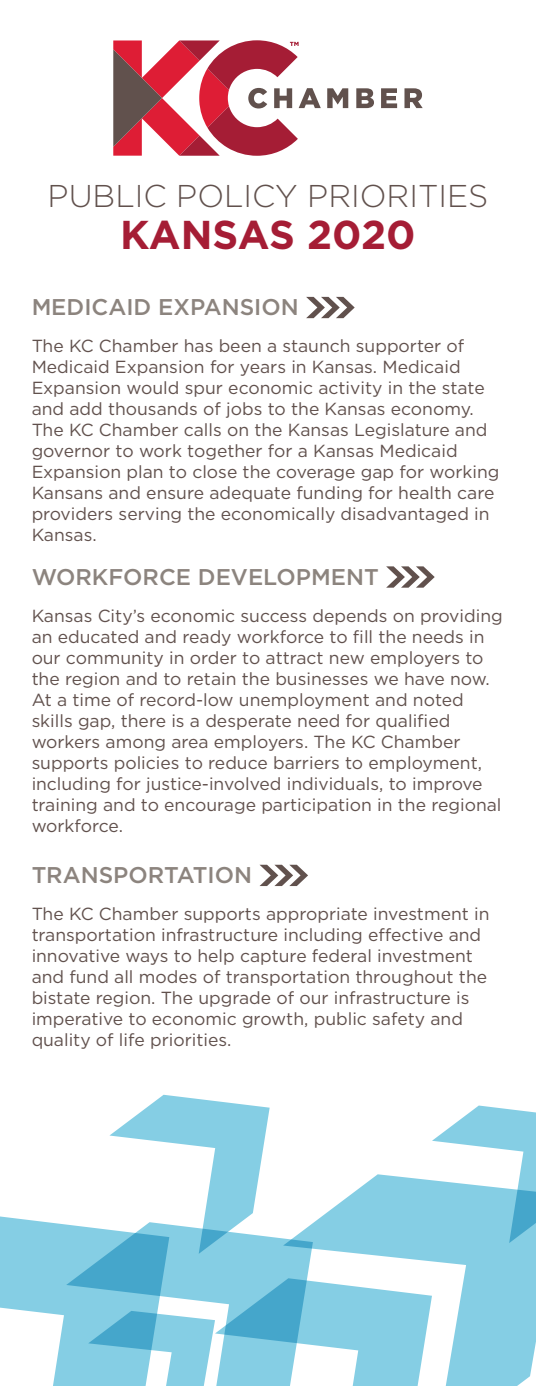
<style>
.page{position:relative;width:536px;height:1386px;background:#fff}
.page>*{position:absolute;margin:0;border:0;box-sizing:border-box;transform-origin:0 0}
.t1{font:68.25px "Chevron FF";color:#61514d}
.t2{font:700 40.25px "Gotham";letter-spacing:-.005em;color:#a51d35}
.t3{font:300 31.5px "Gotham";color:#61514d}
.t4{font:500 22.75px "Gotham";color:#8c847e}
.t5{font:17.5px/21px "Gotham";color:#61514d}
</style>
<div class="page">
<svg style="left:0;top:1095px;width:536px;height:291px"></svg>
<svg style="left:283px;top:1174px;width:253px;height:212px;fill:#85cee4"></svg>
<svg style="left:327px;top:88px;width:21px;height:20px"></svg>
<svg style="left:356px;top:88px;width:18px;height:20px"></svg>
<svg style="left:381px;top:88px;width:16px;height:20px"></svg>
<svg style="left:404px;top:88px;width:18px;height:20px"></svg>
<svg style="left:113px;top:40px;width:207px;height:116px"></svg>
<p class="t3" style="left:48px;top:176px;width:442px">PUBLIC POLICY PRIORITIES</p>
<p class="t2" style="left:120px;top:208px;width:297px">KANSAS 2020</p>
<h3 class="t4" style="left:32px;top:292px;width:269px">MEDICAID EXPANSION</h3>
<h1 class="t1" style="left:305px;top:261px;width:51px">3</h1>
<p class="t5" style="left:32px;top:335px;width:469px">The KC Chamber has been a staunch supporter of Medicaid Expansion for years in Kansas. Medicaid Expansion would spur economic activity in the state and add thousands of jobs to the Kansas economy.<br>The KC Chamber calls on the Kansas Legislature and governor to work together for a Kansas Medicaid Expansion plan to close the coverage gap for working Kansans and ensure adequate funding for health care providers serving the economically disadvantaged in Kansas.</p>
<h3 class="t4" style="left:32px;top:562px;width:348px">WORKFORCE DEVELOPMENT</h3>
<h1 class="t1" style="left:385px;top:530px;width:51px">3</h1>
<p class="t5" style="left:32px;top:605px;width:472px">Kansas City’s economic success depends on providing an educated and ready workforce to fill the needs in our community in order to attract new employers to the region and to retain the businesses we have now.<br>At a time of record-low unemployment and noted skills gap, there is a desperate need for qualified workers among area employers. The KC Chamber supports policies to reduce barriers to employment, including for justice-involved individuals, to improve training and to encourage participation in the regional workforce.</p>
<h3 class="t4" style="left:32px;top:860px;width:222px">TRANSPORTATION</h3>
<h1 class="t1" style="left:259px;top:829px;width:51px">3</h1>
<p class="t5" style="left:32px;top:903px;width:459px">The KC Chamber supports appropriate investment in transportation infrastructure including effective and innovative ways to help capture federal investment and fund all modes of transportation throughout the bistate region. The upgrade of our infrastructure is imperative to economic growth, public safety and quality of life priorities.</p>
</div>
